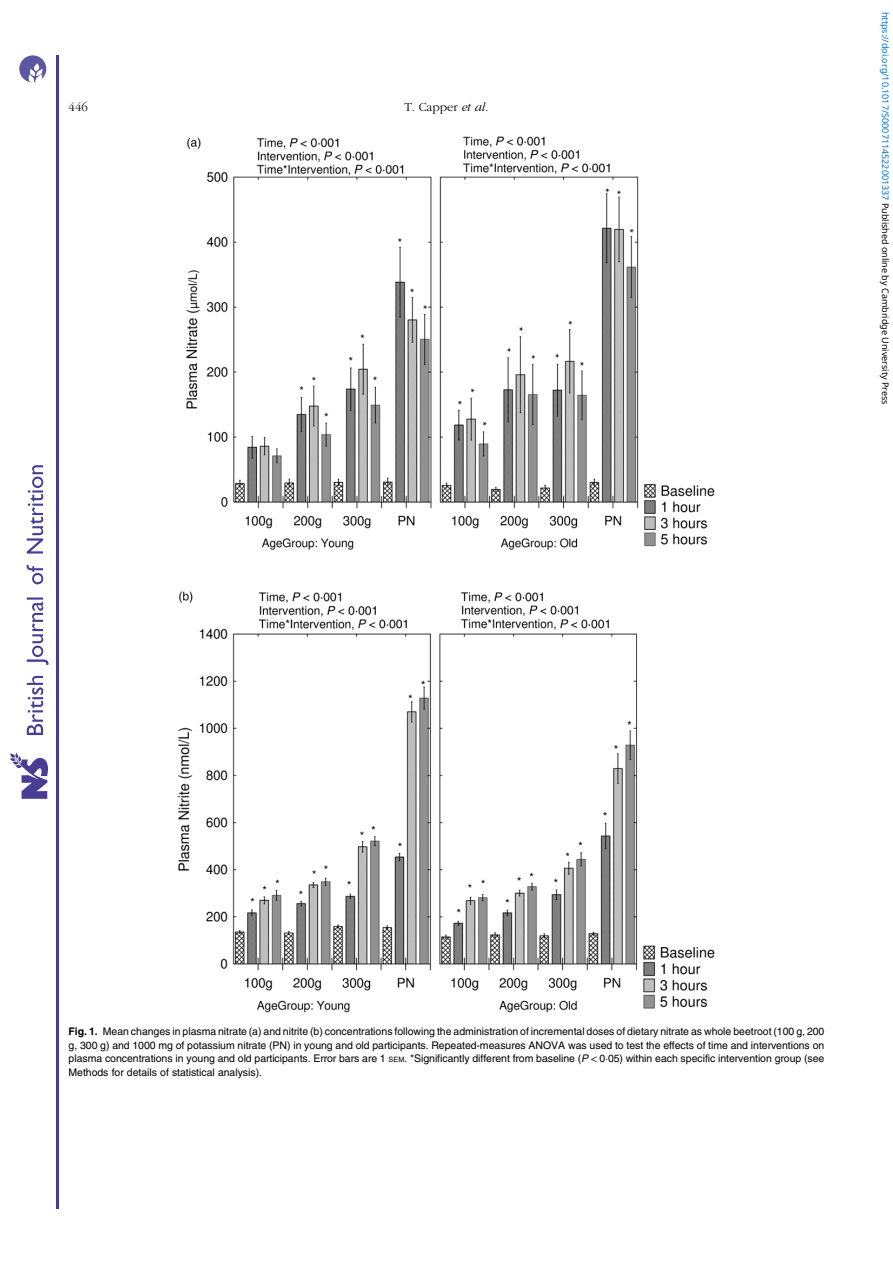
<style>
.page{position:relative;width:893px;height:1263px;background:#fff}
.page>*{position:absolute;margin:0;border:0;box-sizing:border-box;transform-origin:0 0}
.t1{font:12.75px "Adv OT777 cf 4 fb";color:#000}
.t2{font:10.5px/13.5px "Adv OT82 c 4 f 4 c 4";color:#000;text-align:justify}
.t3{font:9px "Noto Sans";color:#0172cf}
.s1{font-family:"Adv OT4 e 1564 e 8.I"}
.s2{color:#000}
.s3{font-family:"Adv O Tf 3919 c 9 c.B"}
.s4{font-size:7.35px}
.s5{font-family:"Adv OT7 a 027 dc 5.I"}
.s6{font-family:"Adv OT8608 a 8 d 1"}
</style>
<div class="page">
<hr style="left:56px;top:55px;width:2px;height:1153px;background:#463f95">
<svg style="left:10px;top:753px;width:38px;height:46px"></svg>
<svg style="left:26px;top:465px;width:23px;height:270px"></svg>
<svg style="left:19px;top:55px;width:27px;height:27px"></svg>
<img style="left:178px;top:136px;width:537px;height:877px">
<p class="t1" style="left:69px;top:102px;width:21px">446</p>
<p class="t1" style="left:404px;top:102px;width:86px">T. Capper <span class="s1">et al.</span></p>
<p class="t3" style="left:892px;top:12px;width:394px;rotate:90deg">https://doi.org/10.1017/S0007114522001337 <span class="s2">Published online by Cambridge University Press</span></p>
<p class="t2" style="left:69px;top:1025px;width:757px"><span class="s3">Fig. 1.</span> Mean changes in plasma nitrate (a) and nitrite (b) concentrations following the administration of incremental doses of dietary nitrate as whole beetroot (100 g, 200 g, 300 g) and 1000 mg of potassium nitrate (PN) in young and old participants. Repeated-measures ANOVA was used to test the effects of time and interventions on plasma concentrations in young and old participants. Error bars are 1 <span class="s4">SEM</span>. *Significantly different from baseline (<span class="s5">P</span> <span class="s6">&lt;</span> 0<span class="s6">·</span>05) within each specific intervention group (see Methods for details of statistical analysis).</p>
</div>
